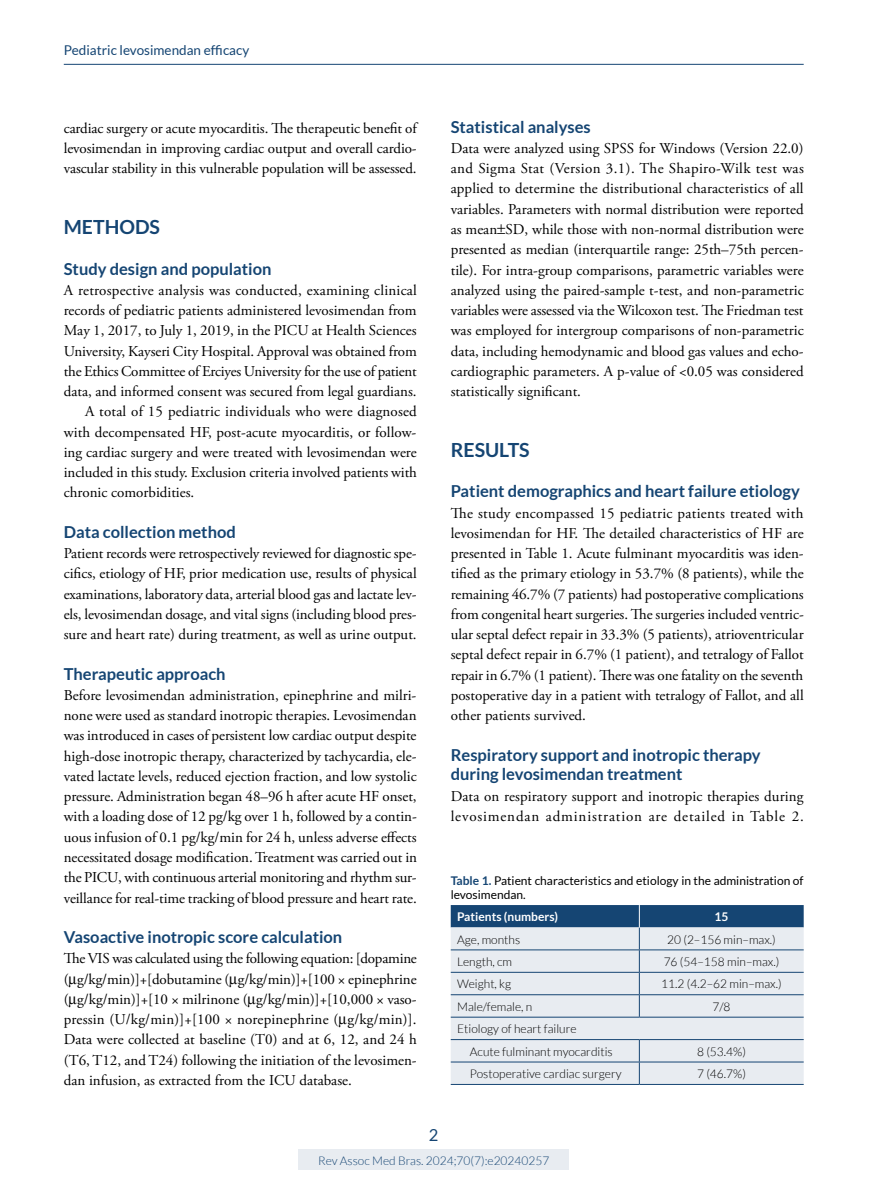
<style>
.page{position:relative;width:893px;height:1191px;background:#fff}
.page>*{position:absolute;margin:0;border:0;box-sizing:border-box;transform-origin:0 0}
.t1{font:700 19.5px "Lato";color:#154573}
.t2{font:700 16.5px/19.5px "Lato";color:#154573}
.t3{font:16.5px "Lato";color:#154573}
.t4{font:15px/20.2px "Adobe Garamond Pro";color:#000;text-align:justify}
.t5{font:13.5px "Lato";color:#154573}
.t6{font:300 12px/22.4px "Lato";color:#000}
.t7{font:12px/14.4px "Lato";color:#000}
.t8{font:300 12px "Lato";color:#154573}
.t9{font:700 12px "Lato";color:#fff}
.s1{font-weight:700;color:#154573}
</style>
<div class="page">
<div style="left:299px;top:1149px;width:270px;height:21px;background:#e8ecf1"></div>
<hr style="left:64px;top:64px;width:740px;height:1px;background:#154573">
<div style="left:451px;top:1017px;width:353px;height:67px;background:#e8ecf1"></div>
<hr style="left:451px;top:1016px;width:188px;height:1px;background:#154573">
<hr style="left:639px;top:1016px;width:165px;height:1px;background:#154573">
<hr style="left:451px;top:1039px;width:188px;height:1px;background:#154573">
<hr style="left:639px;top:1039px;width:165px;height:1px;background:#154573">
<hr style="left:451px;top:1061px;width:188px;height:1px;background:#154573">
<hr style="left:639px;top:1061px;width:165px;height:1px;background:#154573">
<svg style="left:639px;top:1040px;width:1px;height:44px"></svg>
<hr style="left:451px;top:1084px;width:188px;height:1px;background:#154573">
<hr style="left:639px;top:1084px;width:165px;height:1px;background:#154573">
<svg style="left:451px;top:905px;width:353px;height:111px;background:#b7c5d4"></svg>
<p class="t5" style="left:64px;top:43px;width:187px">Pediatric levosimendan efficacy</p>
<p class="t4" style="left:64px;top:118px;width:354px">cardiac surgery or acute myocarditis. The therapeutic benefit of levosimendan in improving cardiac output and overall cardio&shy;vascular stability in this vulnerable population will be assessed.</p>
<h1 class="t1" style="left:64px;top:216px;width:98px">METHODS</h1>
<p class="t2" style="left:64px;top:258px;width:209px">Study design and population</p>
<p class="t4" style="left:64px;top:280px;width:355px">A retrospective analysis was conducted, examining clinical</p>
<p class="t4" style="left:64px;top:301px;width:354px">records of pediatric patients administered levosimendan from</p>
<p class="t4" style="left:64px;top:321px;width:354px">May 1, 2017, to July 1, 2019, in the PICU at Health Sciences</p>
<p class="t4" style="left:64px;top:341px;width:355px">University, Kayseri City Hospital. Approval was obtained from</p>
<p class="t4" style="left:64px;top:361px;width:355px">the Ethics Committee of Erciyes University for the use of patient</p>
<p class="t4" style="left:64px;top:382px;width:354px">data, and informed consent was secured from legal guardians.</p>
<p class="t4" style="left:85px;top:402px;width:333px">A total of 15 pediatric individuals who were diagnosed</p>
<p class="t4" style="left:64px;top:422px;width:354px">with decompensated HF, post-acute myocarditis, or follow-</p>
<p class="t4" style="left:64px;top:442px;width:354px">ing cardiac surgery and were treated with levosimendan were</p>
<p class="t4" style="left:64px;top:463px;width:355px">included in this study. Exclusion criteria involved patients with</p>
<p class="t4" style="left:64px;top:483px;width:132px">chronic comorbidities.</p>
<p class="t2" style="left:64px;top:522px;width:174px">Data collection method</p>
<p class="t4" style="left:64px;top:544px;width:354px">Patient records were retrospectively reviewed for diagnostic spe&shy;cifics, etiology of HF, prior medication use, results of physical examinations, laboratory data, arterial blood gas and lactate lev&shy;els, levosimendan dosage, and vital signs (including blood pres&shy;sure and heart rate) during treatment, as well as urine output.</p>
<p class="t2" style="left:64px;top:663px;width:163px">Therapeutic approach</p>
<p class="t4" style="left:64px;top:685px;width:355px">Before levosimendan administration, epinephrine and milri&shy;none were used as standard inotropic therapies. Levosimendan was introduced in cases of persistent low cardiac output despite high-dose inotropic therapy, characterized by tachycardia, ele&shy;vated lactate levels, reduced ejection fraction, and low systolic pressure. Administration began 48–96 h after acute HF onset, with a loading dose of 12 pg/kg over 1 h, followed by a contin&shy;uous infusion of 0.1 pg/kg/min for 24 h, unless adverse effects necessitated dosage modification. Treatment was carried out in the PICU, with continuous arterial monitoring and rhythm sur&shy;veillance for real-time tracking of blood pressure and heart rate.</p>
<p class="t2" style="left:64px;top:927px;width:280px">Vasoactive inotropic score calculation</p>
<p class="t4" style="left:64px;top:949px;width:355px">The VIS was calculated using the following equation: [dopamine ( g/kg/min)]+[dobutamine ( g/kg/min)]+[100 × epinephrine ( g/kg/min)]+[10 × milrinone ( g/kg/min)]+[10,000 × vaso&shy;pressin (U/kg/min)]+[100 × norepinephrine ( g/kg/min)].<br>Data were collected at baseline (T0) and at 6, 12, and 24 h (T6, T12, and T24) following the initiation of the levosimen&shy;dan infusion, as extracted from the ICU database.</p>
<p class="t2" style="left:451px;top:117px;width:142px">Statistical analyses</p>
<p class="t4" style="left:451px;top:139px;width:355px">Data were analyzed using SPSS for Windows (Version 22.0) and Sigma Stat (Version 3.1). The Shapiro-Wilk test was applied to determine the distributional characteristics of all variables. Parameters with normal distribution were reported as mean SD, while those with non-normal distribution were presented as median (interquartile range: 25th–75th percen&shy;tile). For intra-group comparisons, parametric variables were analyzed using the paired-sample t-test, and non-parametric variables were assessed via the Wilcoxon test. The Friedman test was employed for intergroup comparisons of non-parametric data, including hemodynamic and blood gas values and echo&shy;cardiographic parameters. A p-value of &lt;0.05 was considered statistically significant.</p>
<h1 class="t1" style="left:451px;top:438px;width:81px">RESULTS</h1>
<p class="t2" style="left:451px;top:481px;width:351px">Patient demographics and heart failure etiology</p>
<p class="t4" style="left:451px;top:503px;width:355px">The study encompassed 15 pediatric patients treated with levosimendan for HF. The detailed characteristics of HF are presented in Table 1. Acute fulminant myocarditis was iden&shy;tified as the primary etiology in 53.7% (8 patients), while the remaining 46.7% (7 patients) had postoperative complications from congenital heart surgeries. The surgeries included ventric&shy;ular septal defect repair in 33.3% (5 patients), atrioventricular septal defect repair in 6.7% (1 patient), and tetralogy of Fallot repair in 6.7% (1 patient). There was one fatality on the seventh postoperative day in a patient with tetralogy of Fallot, and all other patients survived.</p>
<p class="t2" style="left:451px;top:744px;width:311px">Respiratory support and inotropic therapy during levosimendan treatment</p>
<p class="t4" style="left:451px;top:787px;width:354px">Data on respiratory support and inotropic therapies during levosimendan administration are detailed in Table 2.</p>
<p class="t7" style="left:451px;top:873px;width:354px"><span class="s1">Table 1.</span> Patient characteristics and etiology in the administration of levosimendan.</p>
<p class="t9" style="left:457px;top:910px;width:103px">Patients (numbers)</p>
<p class="t9" style="left:715px;top:910px;width:15px">15</p>
<p class="t6" style="left:457px;top:928px;width:65px">Age, months</p>
<p class="t6" style="left:667px;top:928px;width:110px">20 (2–156 min–max.)</p>
<p class="t6" style="left:457px;top:950px;width:57px">Length, cm</p>
<p class="t6" style="left:664px;top:950px;width:117px">76 (54–158 min–max.)</p>
<p class="t6" style="left:457px;top:973px;width:56px">Weight, kg</p>
<p class="t6" style="left:661px;top:973px;width:122px">11.2 (4.2–62 min–max.)</p>
<p class="t6" style="left:457px;top:995px;width:77px">Male/female, n</p>
<p class="t6" style="left:712px;top:995px;width:20px">7/8</p>
<p class="t6" style="left:470px;top:1017px;width:144px;text-indent:-13px">Etiology of heart failure<br>Acute fulminant myocarditis</p>
<p class="t6" style="left:697px;top:1040px;width:50px">8 (53.4%)</p>
<p class="t6" style="left:470px;top:1062px;width:153px">Postoperative cardiac surgery</p>
<p class="t6" style="left:697px;top:1062px;width:50px">7 (46.7%)</p>
<p class="t3" style="left:429px;top:1126px;width:11px">2</p>
<p class="t8" style="left:318px;top:1154px;width:233px">Rev Assoc Med Bras. 2024;70(7):e20240257</p>
</div>
